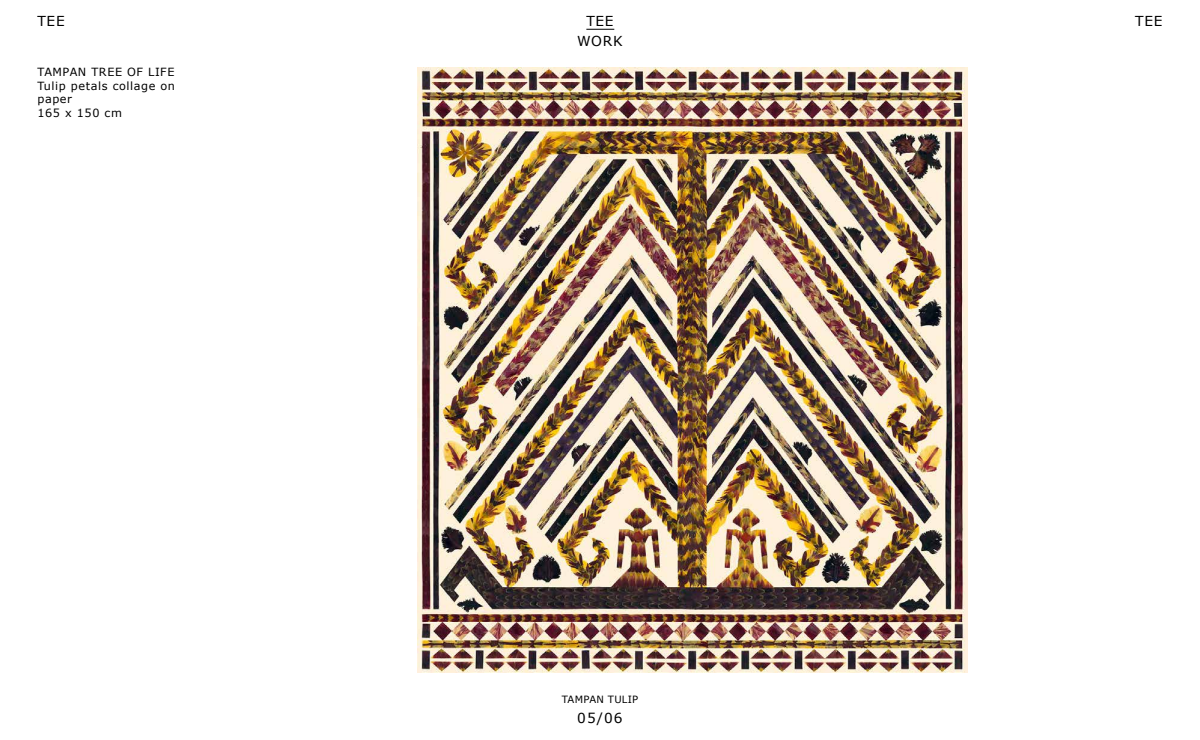
<style>
.page{position:relative;width:1200px;height:740px;background:#fff}
.page>*{position:absolute;margin:0;border:0;box-sizing:border-box;transform-origin:0 0}
.t1{font:13.75px "Verdana";letter-spacing:.05em;color:#000}
.t2{font:11.25px/13.5px "Verdana";letter-spacing:.05em;color:#000}
.t3{font:10px "Verdana";letter-spacing:.025em;color:#000}
</style>
<div class="page">
<svg style="left:586px;top:29px;width:28px;height:1px"></svg>
<img style="left:418px;top:68px;width:550px;height:605px">
<p class="t1" style="left:38px;top:11px;width:29px">TEE</p>
<p class="t1" style="left:586px;top:11px;width:29px">TEE</p>
<p class="t1" style="left:1135px;top:11px;width:29px">TEE</p>
<p class="t2" style="left:37px;top:65px;width:139px;text-indent:90px">OF LIFE<br>TULIP PETALS COLLAGE ON<br>PAPER<br>165 X 150 CM</p>
<p class="t2" style="left:38px;top:65px;width:70px">TAMPAN TREE</p>
<p class="t1" style="left:577px;top:31px;width:47px">WORK</p>
<p class="t3" style="left:562px;top:692px;width:78px">TAMPAN TULIP</p>
<p class="t1" style="left:577px;top:708px;width:47px">05/06</p>
</div>
